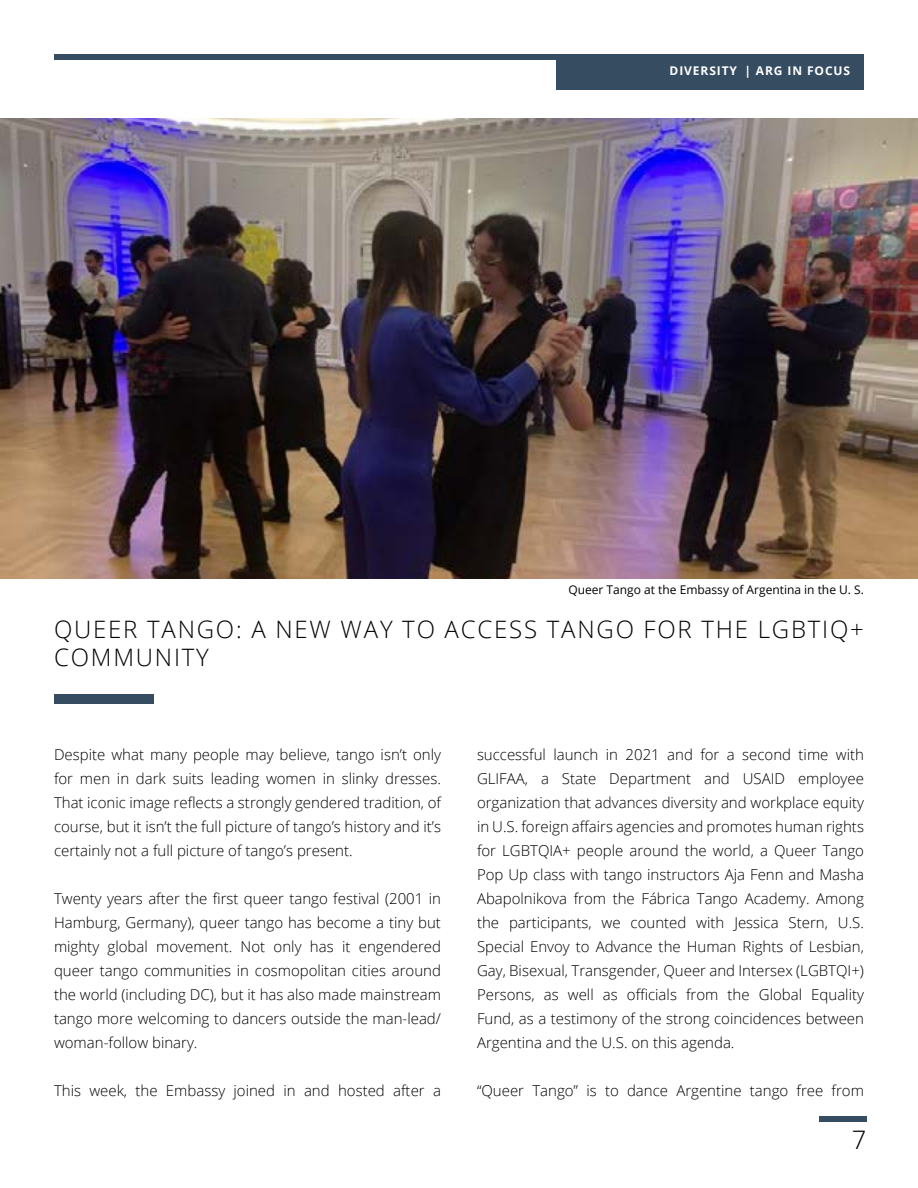
<style>
.page{position:relative;width:918px;height:1188px;background:#fff}
.page>*{position:absolute;margin:0;border:0;box-sizing:border-box;transform-origin:0 0}
.t1{font:300 25.5px "Open Sans";color:#000}
.t2{font:300 24px/28.8px "Open Sans";letter-spacing:.075em;color:#000}
.t3{font:300 15px/24px "Open Sans";color:#000;text-align:justify}
.t4{font:12px "Open Sans";color:#000}
.t5{font:700 12px "Open Sans";letter-spacing:.075em;color:#fff}
</style>
<div class="page">
<div style="left:54px;top:54px;width:810px;height:5px;background:#364d61"></div>
<div style="left:556px;top:54px;width:308px;height:36px;background:#364d61"></div>
<div style="left:819px;top:1116px;width:47px;height:5px;background:#364d61"></div>
<img style="left:0;top:118px;width:918px;height:461px">
<div style="left:54px;top:695px;width:100px;height:9px;background:#364d61"></div>
<p class="t5" style="left:670px;top:62px;width:39px">DIVERSI</p>
<p class="t5" style="left:722px;top:62px;width:130px">TY | ARG IN FOCUS</p>
<p class="t4" style="left:568px;top:582px;width:297px">Queer Tango at the Embassy of Argentina in the U. S.</p>
<h2 class="t2" style="left:54px;top:614px;width:811px">QUEER TANGO: A NEW WAY TO ACCESS TANGO FOR THE LGBTIQ+<br>COMMUNITY</h2>
<p class="t3" style="left:54px;top:742px;width:389px">Despite what many people may believe, tango isn’t only for men in dark suits leading women in slinky dresses.<br>That iconic image reflects a strongly gendered tradition, of course, but it isn’t the full picture of tango’s history and it’s certainly not a full picture of tango’s present.</p>
<p class="t3" style="left:54px;top:886px;width:389px">Twenty years after the first queer tango festival (2001 in Hamburg, Germany), queer tango has become a tiny but mighty global movement. Not only has it engendered queer tango communities in cosmopolitan cities around the world (including DC), but it has also made mainstream tango more welcoming to dancers outside the man-lead/ woman-follow binary.</p>
<p class="t3" style="left:54px;top:1078px;width:389px">This week, the Embassy joined in and hosted after a</p>
<p class="t3" style="left:477px;top:742px;width:389px">successful launch in 2021 and for a second time with GLIFAA, a State Department and USAID employee organization that advances diversity and workplace equity in U.S. foreign affairs agencies and promotes human rights for LGBTQIA+ people around the world, a Queer Tango Pop Up class with tango instructors Aja Fenn and Masha Abapolnikova from the Fábrica Tango Academy. Among the participants, we counted with Jessica Stern, U.S.<br>Special Envoy to Advance the Human Rights of Lesbian, Gay, Bisexual, Transgender, Queer and Intersex (LGBTQI+)<br>Persons, as well as officials from the Global Equality Fund, as a testimony of the strong coincidences between Argentina and the U.S. on this agenda.</p>
<p class="t3" style="left:477px;top:1078px;width:389px">“Queer Tango” is to dance Argentine tango free from</p>
<h1 class="t1" style="left:852px;top:1122px;width:16px">7</h1>
</div>
